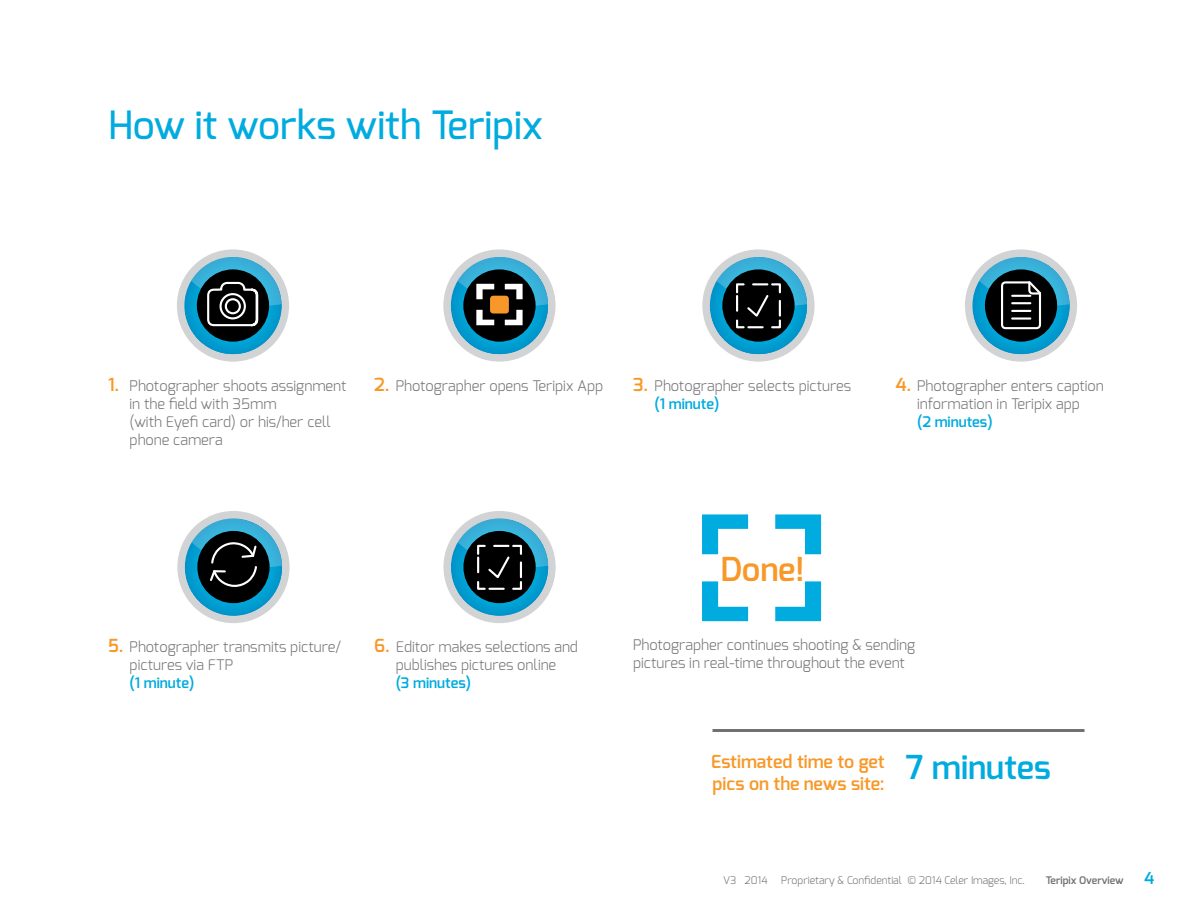
<style>
.page{position:relative;width:1188px;height:918px;background:#fff}
.page>*{position:absolute;margin:0;border:0;box-sizing:border-box;transform-origin:0 0}
.t1{font:500 39px "Exo";color:#00abdf}
.t2{font:600 33px "Exo";color:#00abdf}
.t3{font:600 33px "Exo";color:#f89828}
.t4{font:600 18px/21.6px "Exo";color:#f89828}
.t5{font:300 14.7px/18px "Exo";color:#717073}
.t6{font:600 14.7px "Exo";color:#00abdf}
.t7{font:300 10.5px "Exo";color:#717073}
.t8{font:600 10.5px "Exo";color:#717073}
.s1{font-weight:600;font-size:18px;color:#f89828}
.s2{font-weight:600;color:#00abdf}
</style>
<div class="page">
<div style="left:177px;top:249px;width:112px;height:113px;background:#d1d3d4;border-radius:50%"></div>
<svg style="left:184px;top:257px;width:98px;height:97px"></svg>
<div style="left:443px;top:249px;width:113px;height:113px;background:#d1d3d4;border-radius:50%"></div>
<svg style="left:451px;top:257px;width:97px;height:97px"></svg>
<div style="left:702px;top:249px;width:113px;height:113px;background:#d1d3d4;border-radius:50%"></div>
<svg style="left:710px;top:257px;width:97px;height:97px"></svg>
<div style="left:965px;top:249px;width:112px;height:113px;background:#d1d3d4;border-radius:50%"></div>
<svg style="left:972px;top:257px;width:98px;height:97px"></svg>
<div style="left:177px;top:511px;width:113px;height:112px;background:#d1d3d4;border-radius:50%"></div>
<svg style="left:185px;top:518px;width:97px;height:98px"></svg>
<div style="left:443px;top:511px;width:113px;height:112px;background:#d1d3d4;border-radius:50%"></div>
<svg style="left:451px;top:518px;width:97px;height:98px"></svg>
<hr style="left:712px;top:729px;width:372px;height:3px;background:#717073">
<svg style="left:702px;top:581px;width:46px;height:40px"></svg>
<svg style="left:775px;top:514px;width:46px;height:40px"></svg>
<svg style="left:702px;top:514px;width:46px;height:40px"></svg>
<svg style="left:775px;top:581px;width:46px;height:40px"></svg>
<h1 class="t1" style="left:108px;top:100px;width:437px">How it works with Teripix</h1>
<p class="t5" style="left:130px;top:376px;width:218px;text-indent:-22px"><span class="s1">1.</span> Photographer shoots assignment in the field with 35mm<br>(with Eyefi card) or his/her cell phone camera</p>
<p class="t5" style="left:374px;top:376px;width:231px"><span class="s1">2.</span> Photographer opens Teripix App</p>
<p class="t5" style="left:655px;top:376px;width:198px;text-indent:-22px"><span class="s1">3.</span> Photographer selects pictures <span class="s2">(1 minute)</span></p>
<p class="t5" style="left:896px;top:376px;width:210px;text-align:center"><span class="s1">4.</span> Photographer enters caption information in Teripix app</p>
<p class="t6" style="left:917px;top:412px;width:77px">(2 minutes)</p>
<p class="t5" style="left:130px;top:638px;width:213px;text-indent:-22px"><span class="s1">5.</span> Photographer transmits picture/ pictures via FTP</p>
<p class="t6" style="left:130px;top:674px;width:66px">(1 minute)</p>
<p class="t5" style="left:374px;top:638px;width:205px;text-align:center"><span class="s1">6.</span> Editor makes selections and publishes pictures online</p>
<p class="t6" style="left:396px;top:674px;width:77px">(3 minutes)</p>
<h2 class="t3" style="left:721px;top:548px;width:85px">Done!</h2>
<p class="t5" style="left:633px;top:635px;width:284px">Photographer continues shooting &amp; sending pictures in real-time throughout the event</p>
<p class="t4" style="left:711px;top:751px;width:175px">Estimated time to get pics on the news site:</p>
<h2 class="t2" style="left:906px;top:746px;width:147px">7 minutes</h2>
<p class="t7" style="left:723px;top:874px;width:46px">V3 2014</p>
<p class="t7" style="left:781px;top:874px;width:245px">Proprietary &amp; Confidential © 2014 Celer Images, Inc.</p>
<p class="t8" style="left:1046px;top:874px;width:79px">Teripix Overview</p>
</div>
